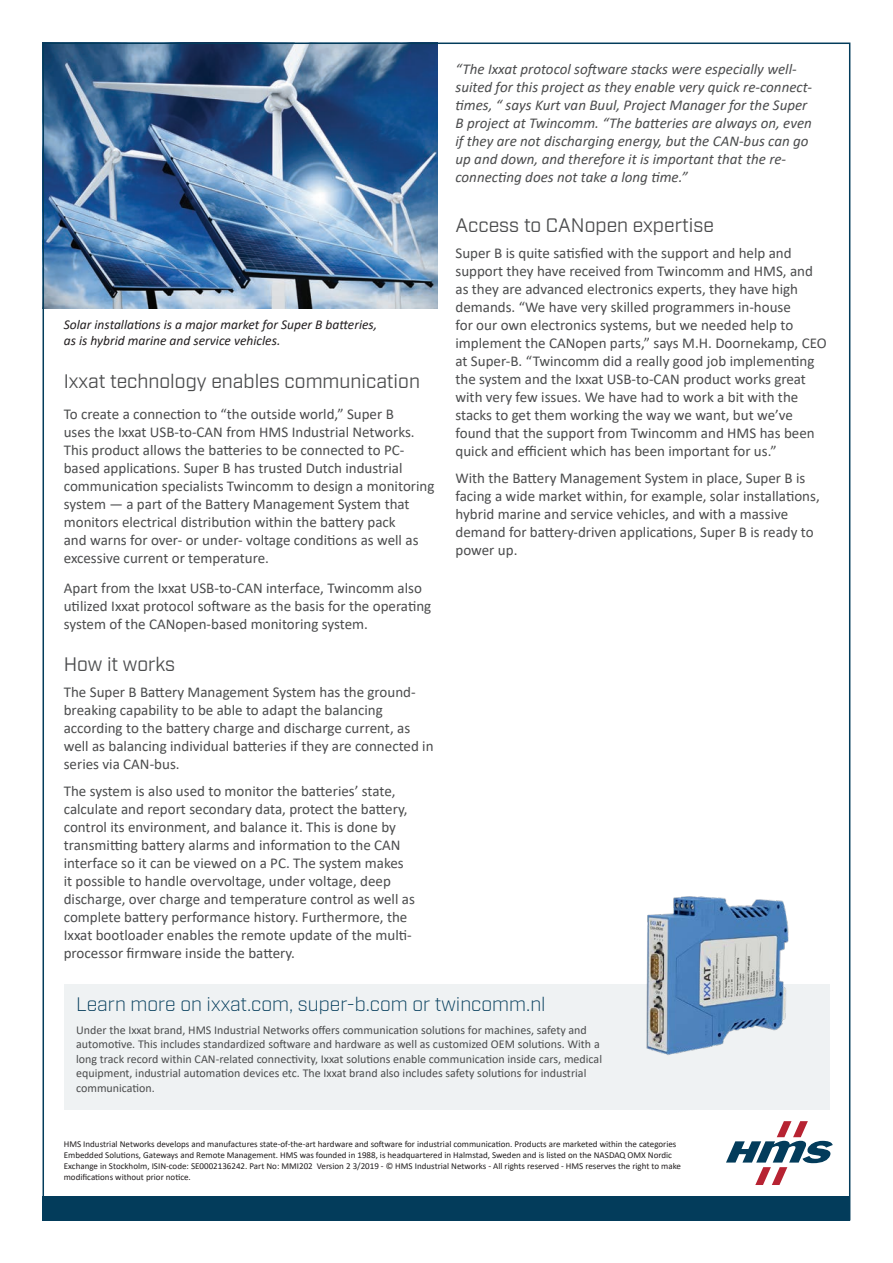
<style>
.page{position:relative;width:893px;height:1263px;background:#fff}
.page>*{position:absolute;margin:0;border:0;box-sizing:border-box;transform-origin:0 0}
.Text{font:19.5px "Industry";color:#4b4c4d}
.Product-Box-Headline{font:300 19.5px "Industry";color:#033c5b}
.Text-2{font:15px/18px "Calibri";color:#4b4c4d}
.Text-3{font:italic 15px/18px "Calibri";color:#4b4c4d}
.Picture-Text{font:italic 13.5px/16.5px "Calibri";color:#231f20}
.Product-Box-Text{font:12px/14.4px "Calibri";color:#4b4c4d}
.Doc-Information{font:9px/10.8px "Calibri";color:#231f20}
</style>
<div class="page">
<div style="left:64px;top:984px;width:766px;height:126px;background:#eff2f3"></div>
<svg style="left:726px;top:1121px;width:107px;height:64px"></svg>
<img style="left:46px;top:46px;width:392px;height:262px">
<img style="left:646px;top:896px;width:143px;height:159px">
<div style="left:43px;top:1196px;width:807px;height:24px;background:#033c5b"></div>
<p class="Picture-Text" style="left:64px;top:316px;width:315px">Solar installations is a major market for Super B batteries, as is hybrid marine and service vehicles.</p>
<h2 class="Text" style="left:64px;top:369px;width:358px">Ixxat technology enables communication</h2>
<h2 class="Text-2" style="left:64px;top:404px;width:372px">To create a connection to “the outside world,” Super B<br>uses the Ixxat USB-to-CAN from HMS Industrial Networks.<br>This product allows the batteries to be connected to PC&shy;based applications. Super B has trusted Dutch industrial communication specialists Twincomm to design a monitoring system — a part of the Battery Management System that monitors electrical distribution within the battery pack<br>and warns for over- or under- voltage conditions as well as excessive current or temperature.</h2>
<p class="Text-2" style="left:64px;top:579px;width:369px">Apart from the Ixxat USB-to-CAN interface, Twincomm also utilized Ixxat protocol software as the basis for the operating system of the CANopen-based monitoring system.</p>
<p class="Text" style="left:64px;top:652px;width:113px">How it works</p>
<p class="Text-2" style="left:64px;top:683px;width:371px">The Super B Battery Management System has the ground&shy;breaking capability to be able to adapt the balancing according to the battery charge and discharge current, as well as balancing individual batteries if they are connected in series via CAN-bus.</p>
<p class="Text-2" style="left:64px;top:781px;width:353px">The system is also used to monitor the batteries’ state, calculate and report secondary data, protect the battery, control its environment, and balance it. This is done by transmitting battery alarms and information to the CAN interface so it can be viewed on a PC. The system makes it possible to handle overvoltage, under voltage, deep discharge, over charge and temperature control as well as complete battery performance history. Furthermore, the Ixxat bootloader enables the remote update of the multi&shy;processor firmware inside the battery.</p>
<p class="Text-3" style="left:455px;top:59px;width:358px">“The Ixxat protocol software stacks were especially well&shy;suited for this project as they enable very quick re-connect&shy;times, “ says Kurt van Buul, Project Manager for the Super B project at Twincomm. “The batteries are always on, even if they are not discharging energy, but the CAN-bus can go up and down, and therefore it is important that the re&shy;connecting does not take a long time.”</p>
<p class="Text" style="left:455px;top:214px;width:260px">Access to CANopen expertise</p>
<p class="Text-2" style="left:455px;top:244px;width:373px">Super B is quite satisfied with the support and help and support they have received from Twincomm and HMS, and as they are advanced electronics experts, they have high demands. “We have very skilled programmers in-house<br>for our own electronics systems, but we needed help to implement the CANopen parts,” says M.H. Doornekamp, CEO at Super-B. “Twincomm did a really good job implementing the system and the Ixxat USB-to-CAN product works great with very few issues. We have had to work a bit with the stacks to get them working the way we want, but we’ve found that the support from Twincomm and HMS has been quick and efficient which has been important for us.”</p>
<p class="Text-2" style="left:455px;top:469px;width:366px">With the Battery Management System in place, Super B is facing a wide market within, for example, solar installations, hybrid marine and service vehicles, and with a massive demand for battery-driven applications, Super B is ready to power up.</p>
<p class="Product-Box-Headline" style="left:76px;top:993px;width:471px">Learn more on ixxat.com, super-b.com or twincomm.nl</p>
<p class="Product-Box-Text" style="left:76px;top:1022px;width:527px">Under the Ixxat brand, HMS Industrial Networks offers communication solutions for machines, safety and automotive. This includes standardized software and hardware as well as customized OEM solutions. With a long track record within CAN-related connectivity, Ixxat solutions enable communication inside cars, medical equipment, industrial automation devices etc. The Ixxat brand also includes safety solutions for industrial communication.</p>
<p class="Doc-Information" style="left:64px;top:1139px;width:619px">HMS Industrial Networks develops and manufactures state-of-the-art hardware and software for industrial communication. Products are marketed within the categories Embedded Solutions, Gateways and Remote Management. HMS was founded in 1988, is headquartered in Halmstad, Sweden and is listed on the NASDAQ OMX Nordic Exchange in Stockholm, ISIN-code: SE0002136242. Part No: MMI202 Version 2 3/2019 - © HMS Industrial Networks - All rights reserved - HMS reserves the right to make modifications without prior notice.</p>
</div>
